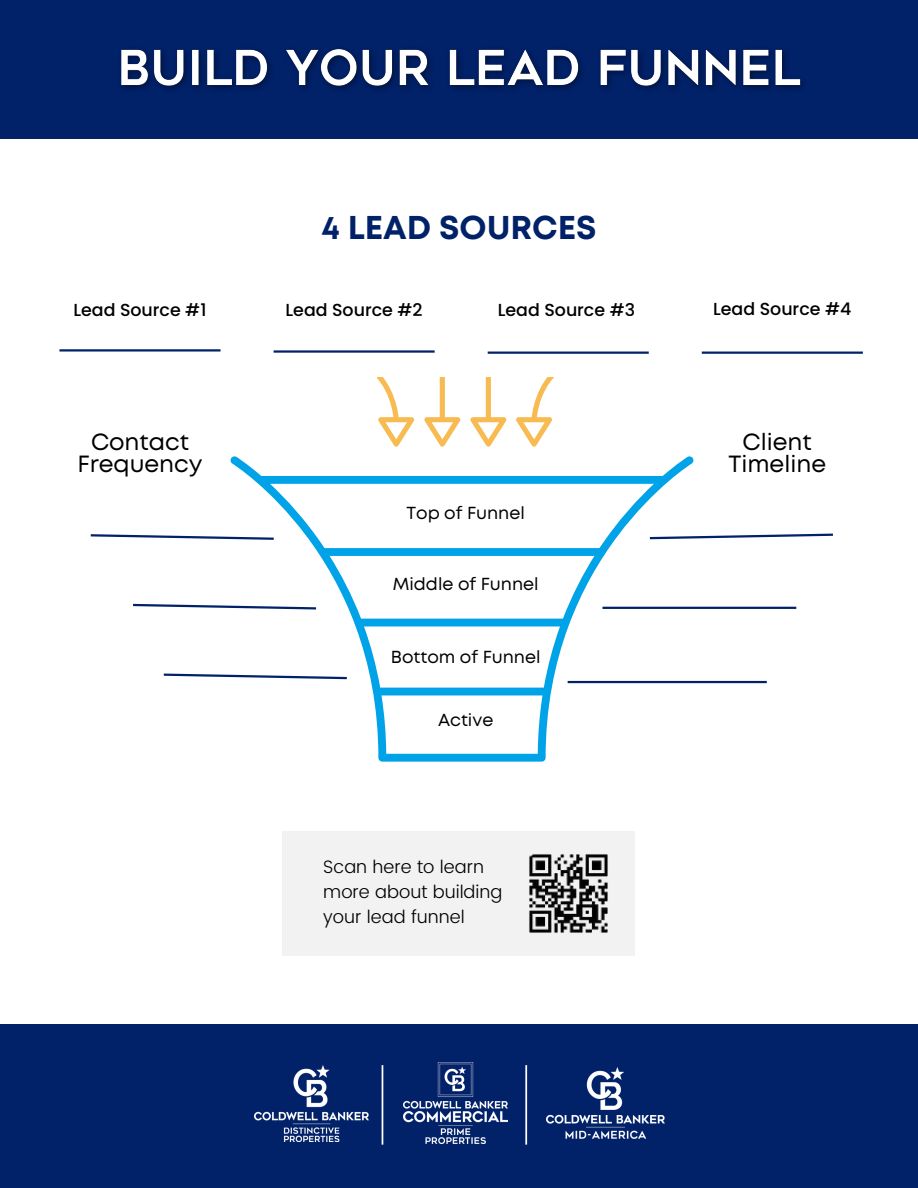
<style>
.page{position:relative;width:918px;height:1188px;background:#fff}
.page>*{position:absolute;margin:0;border:0;box-sizing:border-box;transform-origin:0 0}
.t1{font:700 33px "Mont";color:#012169}
.t2{font:23.4px/22.5px "Mont";color:#000;text-align:center}
.t3{font:300 18px/24.8px "Poppins";color:#000}
.t4{font:500 17.4px "Poppins";color:#000}
.t5{font:17.4px "Mont";color:#000}
</style>
<div class="page">
<div style="left:0;top:0;width:918px;height:138px;background:#012169"></div>
<svg style="left:90px;top:534px;width:140px;height:5px"></svg>
<div style="left:283px;top:831px;width:352px;height:124px;background:#f2f2f2"></div>
<img style="left:529px;top:854px;width:79px;height:79px">
<img style="left:121px;top:49px;width:682px;height:41px">
<hr style="left:59px;top:349px;width:162px;height:3px;background:#012169">
<hr style="left:274px;top:350px;width:161px;height:3px;background:#012169">
<hr style="left:488px;top:352px;width:161px;height:2px;background:#012169">
<svg style="left:230px;top:456px;width:463px;height:306px"></svg>
<svg style="left:424px;top:377px;width:36px;height:70px"></svg>
<svg style="left:378px;top:377px;width:36px;height:70px"></svg>
<svg style="left:516px;top:377px;width:37px;height:70px"></svg>
<svg style="left:470px;top:377px;width:36px;height:70px"></svg>
<hr style="left:702px;top:352px;width:161px;height:2px;background:#012169">
<svg style="left:133px;top:603px;width:185px;height:8px"></svg>
<svg style="left:163px;top:672px;width:186px;height:8px"></svg>
<svg style="left:648px;top:532px;width:185px;height:8px"></svg>
<hr style="left:603px;top:607px;width:193px;height:2px;background:#012169">
<hr style="left:568px;top:681px;width:199px;height:2px;background:#012169">
<div style="left:0;top:1024px;width:918px;height:164px;background:#012169"></div>
<hr style="left:382px;top:1065px;width:1px;height:80px;background:#fff">
<img style="left:254px;top:1065px;width:115px;height:76px">
<hr style="left:525px;top:1065px;width:2px;height:80px;background:#fff">
<img style="left:403px;top:1062px;width:104px;height:82px">
<img style="left:547px;top:1068px;width:117px;height:71px">
<p class="t1" style="left:321px;top:215px;width:277px">4 LEAD SOURCES</p>
<p class="t4" style="left:73px;top:297px;width:135px">Lead Source #1</p>
<p class="t4" style="left:286px;top:297px;width:139px">Lead Source #2</p>
<p class="t4" style="left:498px;top:297px;width:139px">Lead Source #3</p>
<p class="t4" style="left:713px;top:297px;width:140px">Lead Source #4</p>
<p class="t2" style="left:77px;top:432px;width:127px">Contact<br>Frequency</p>
<p class="t2" style="left:743px;top:432px;width:71px">Client</p>
<p class="t2" style="left:728px;top:455px;width:99px">Timeline</p>
<p class="t5" style="left:407px;top:507px;width:120px">Top of Funnel</p>
<p class="t5" style="left:393px;top:577px;width:147px">Middle of Funnel</p>
<p class="t5" style="left:391px;top:650px;width:151px">Bottom of Funnel</p>
<p class="t5" style="left:438px;top:714px;width:57px">Active</p>
<p class="t3" style="left:323px;top:855px;width:181px">Scan here to learn more about building your lead funnel</p>
</div>
